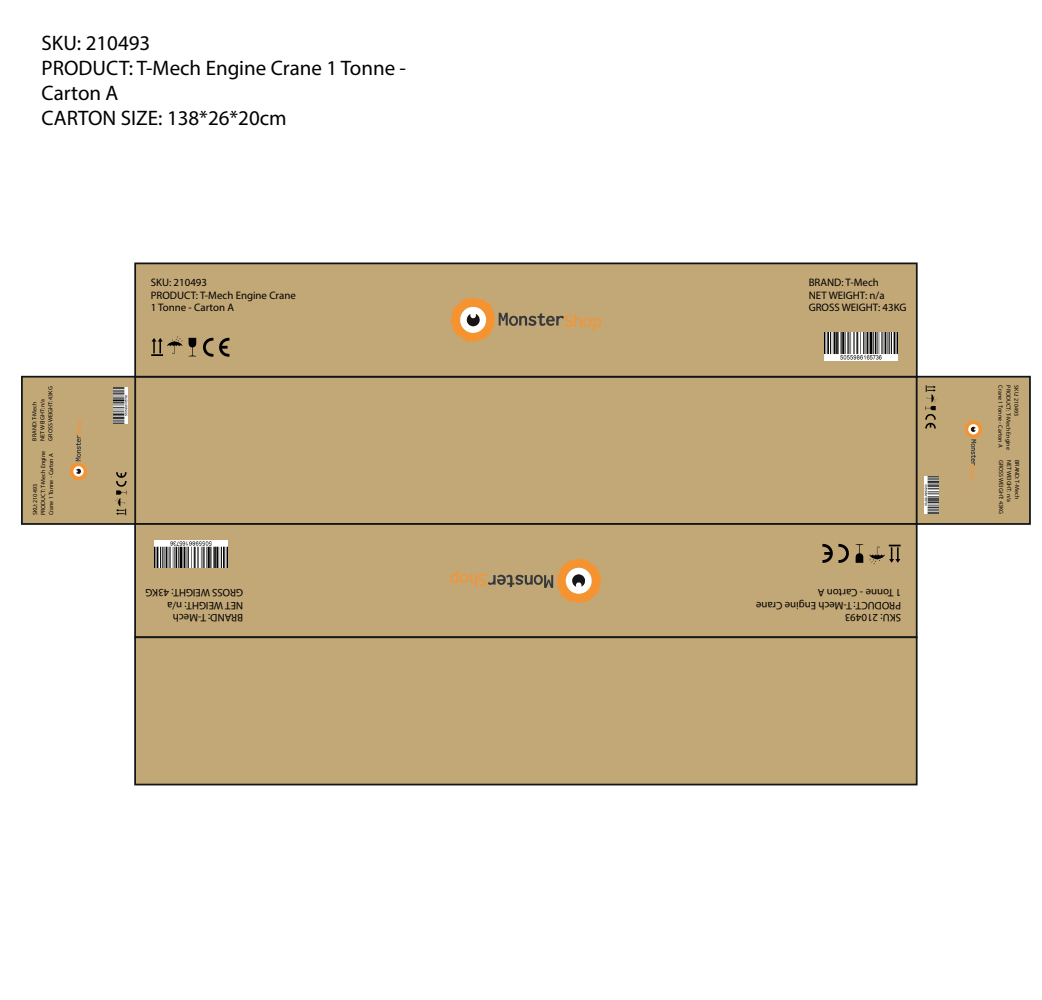
<style>
.page{position:relative;width:1042px;height:1000px;background:#fff}
.page>*{position:absolute;margin:0;border:0;box-sizing:border-box;transform-origin:0 0}
.t1{font:21px/25.2px "Myriad Pro";color:#000001}
.t2{font:18.2px "Source Sans Pro";letter-spacing:-.025em;color:#f69331}
.t3{font:10.85px/12.6px "Myriad Pro";color:#000001}
.t4{font:7.35px "Source Sans Pro";letter-spacing:-.025em;color:#f69331}
.t5{font:5.95px/8px "Myriad Pro";color:#000001}
</style>
<div class="page">
<div style="left:134px;top:376px;width:783px;height:149px;background:#c3a877;border:2px solid #111516"></div>
<div style="left:134px;top:262px;width:783px;height:115px;background:#c3a877;border:2px solid #111516"></div>
<svg style="left:450px;top:297px;width:114px;height:46px"></svg>
<svg style="left:203px;top:337px;width:26px;height:20px"></svg>
<svg style="left:189px;top:338px;width:7px;height:18px"></svg>
<svg style="left:151px;top:336px;width:31px;height:20px"></svg>
<img style="left:825px;top:333px;width:72px;height:27px">
<div style="left:134px;top:523px;width:783px;height:115px;background:#c3a877;border:2px solid #111516"></div>
<svg style="left:488px;top:558px;width:114px;height:45px"></svg>
<svg style="left:822px;top:543px;width:27px;height:20px"></svg>
<svg style="left:855px;top:544px;width:8px;height:19px"></svg>
<svg style="left:869px;top:544px;width:31px;height:20px"></svg>
<img style="left:154px;top:540px;width:73px;height:28px">
<div style="left:916px;top:376px;width:115px;height:149px;background:#c3a877;border:2px solid #111516"></div>
<svg style="left:964px;top:420px;width:18px;height:45px"></svg>
<svg style="left:925px;top:385px;width:12px;height:43px"></svg>
<img style="left:924px;top:477px;width:14px;height:36px">
<div style="left:21px;top:376px;width:115px;height:149px;background:#c3a877;border:2px solid #111516"></div>
<svg style="left:69px;top:435px;width:19px;height:45px"></svg>
<svg style="left:115px;top:472px;width:12px;height:43px"></svg>
<img style="left:114px;top:387px;width:13px;height:37px">
<div style="left:134px;top:636px;width:783px;height:149px;background:#c3a877;border:2px solid #111516"></div>
<h1 class="t1" style="left:42px;top:30px;width:366px">SKU: 210493<br>PRODUCT: T-Mech Engine Crane 1 Tonne -<br>Carton A<br>CARTON SIZE: 138*26*20cm</h1>
<p class="t3" style="left:151px;top:276px;width:147px">SKU: 210493<br>PRODUCT: T-Mech Engine Crane<br>1 Tonne - Carton A</p>
<p class="t3" style="left:808px;top:276px;width:99px">BRAND: T-Mech<br>NET WEIGHT: n/a<br>GROSS WEIGHT: 43KG</p>
<p class="t5" style="left:30px;top:440px;width:55px;rotate:-90deg">BRAND: T-Mech<br>NET WEIGHT: n/a<br>GROSS WEIGHT: 43KG</p>
<p class="t5" style="left:31px;top:515px;width:66px;rotate:-90deg">SKU: 210493<br>PRODUCT: T-Mech Engine<br>Crane 1 Tonne - Carton A</p>
<p class="t4" style="left:74px;top:435px;width:17px;rotate:-90deg">Shop</p>
<p class="t3" style="left:243px;top:624px;width:99px;rotate:-180deg">BRAND: T-Mech<br>NET WEIGHT: n/a<br>GROSS WEIGHT: 43KG</p>
<h2 class="t2" style="left:564px;top:308px;width:40px">Shop</h2>
<h2 class="t2" style="left:488px;top:592px;width:40px;rotate:-180deg">Shop</h2>
<p class="t3" style="left:901px;top:624px;width:147px;rotate:-180deg">SKU: 210493<br>PRODUCT: T-Mech Engine Crane<br>1 Tonne - Carton A</p>
<p class="t4" style="left:978px;top:465px;width:17px;rotate:90deg">Shop</p>
<p class="t5" style="left:1004px;top:385px;width:63px;rotate:90deg">Crane 1 Tonne - Carton A</p>
<p class="t5" style="left:1012px;top:385px;width:66px;rotate:90deg">PRODUCT: T-Mech Engine</p>
<p class="t5" style="left:1020px;top:385px;width:33px;rotate:90deg">SKU: 210493</p>
<p class="t5" style="left:1005px;top:460px;width:55px;rotate:90deg">GROSS WEIGHT: 43KG</p>
<p class="t5" style="left:1013px;top:460px;width:43px;rotate:90deg">NET WEIGHT: n/a</p>
<p class="t5" style="left:1021px;top:460px;width:40px;rotate:90deg">BRAND: T-Mech</p>
</div>
